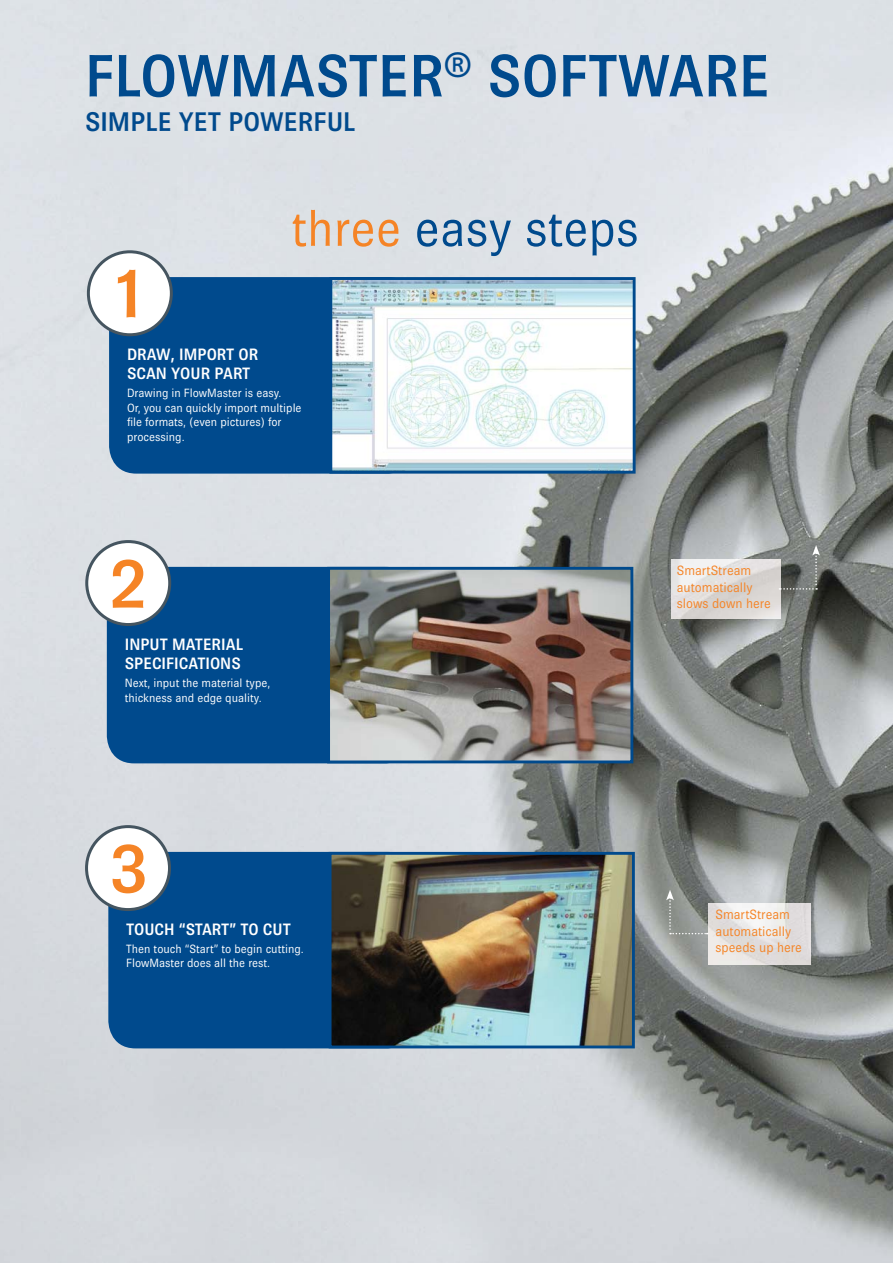
<style>
.page{position:relative;width:893px;height:1263px;background:#fff}
.page>*{position:absolute;margin:0;border:0;box-sizing:border-box;transform-origin:0 0}
.t1{font:500 68.85px "Brown";color:#f58426}
.t2{font:500 60px "Brown";color:#004a8d}
.t3{font:300 51px "Brown";color:#004a8d}
.t4{font:500 27px "Brown";color:#004a8d}
.t5{font:500 16.5px/19.5px "Brown";color:#fff}
.t6{font:300 13.5px/16.2px "Brown";color:#f58426}
.t7{font:300 12px/14.4px "Brown";color:#fff}
.s1{color:#f58426}
</style>
<div class="page">
<img style="left:0;top:0;width:893px;height:1263px">
<div style="left:111px;top:278px;width:303px;height:194px;background:#004a8d;border-radius:26px"></div>
<div style="left:109px;top:277px;width:306px;height:197px;border:3px solid #004a8d;border-radius:26px"></div>
<div style="left:108px;top:568px;width:304px;height:194px;background:#004a8d;border-radius:26px"></div>
<div style="left:107px;top:567px;width:306px;height:196px;border:3px solid #004a8d;border-radius:26px"></div>
<div style="left:110px;top:853px;width:303px;height:194px;background:#004a8d;border-radius:26px"></div>
<div style="left:108px;top:852px;width:307px;height:196px;border:3px solid #004a8d;border-radius:26px"></div>
<img style="left:333px;top:281px;width:299px;height:189px">
<div style="left:329px;top:277px;width:307px;height:197px;border:3px solid #004a8d"></div>
<img style="left:331px;top:571px;width:298px;height:188px">
<div style="left:327px;top:567px;width:306px;height:196px;border:3px solid #004a8d"></div>
<img style="left:333px;top:856px;width:298px;height:188px">
<div style="left:329px;top:852px;width:306px;height:196px;border:3px solid #004a8d"></div>
<div style="left:88px;top:252px;width:83px;height:83px;background:#fff;border-radius:50%"></div>
<div style="left:87px;top:250px;width:86px;height:86px;border:3px solid #455560;border-radius:50%"></div>
<div style="left:87px;top:542px;width:83px;height:82px;background:#fff;border-radius:50%"></div>
<div style="left:85px;top:540px;width:86px;height:86px;border:3px solid #455560;border-radius:50%"></div>
<div style="left:87px;top:827px;width:82px;height:82px;background:#fff;border-radius:50%"></div>
<div style="left:85px;top:825px;width:86px;height:86px;border:3px solid #455560;border-radius:50%"></div>
<img style="left:708px;top:903px;width:103px;height:62px">
<img style="left:671px;top:559px;width:109px;height:60px">
<svg style="left:666px;top:890px;width:42px;height:44px;background:#8b8f8b"></svg>
<svg style="left:779px;top:545px;width:41px;height:45px;background:#767a77"></svg>
<h2 class="t2" style="left:85px;top:54px;width:687px">FLOWMASTER<sup>®</sup> SOFTWARE</h2>
<h3 class="t4" style="left:85px;top:112px;width:272px">SIMPLE YET POWERFUL</h3>
<h1 class="t1" style="left:116px;top:268px;width:26px">1</h1>
<h3 class="t3" style="left:291px;top:210px;width:349px"><span class="s1">three</span> easy steps</h3>
<h3 class="t5" style="left:127px;top:346px;width:133px">DRAW, IMPORT OR<br>SCAN YOUR PART</h3>
<p class="t7" style="left:127px;top:387px;width:176px">Drawing in FlowMaster is easy.<br>Or, you can quickly import multiple file formats, (even pictures) for processing.</p>
<h1 class="t1" style="left:109px;top:559px;width:39px">2</h1>
<h3 class="t5" style="left:125px;top:636px;width:120px">INPUT MATERIAL<br>SPECIFICATIONS</h3>
<p class="t7" style="left:125px;top:677px;width:147px">Next, input the material type, thickness and edge quality.</p>
<h1 class="t1" style="left:110px;top:843px;width:39px">3</h1>
<h3 class="t5" style="left:126px;top:921px;width:166px">TOUCH “START” TO CUT</h3>
<p class="t7" style="left:126px;top:943px;width:179px">Then touch “Start” to begin cutting.<br>FlowMaster does all the rest.</p>
<p class="t6" style="left:677px;top:564px;width:96px">SmartStream automatically slows down here</p>
<p class="t6" style="left:715px;top:908px;width:88px">SmartStream automatically speeds up here</p>
</div>
